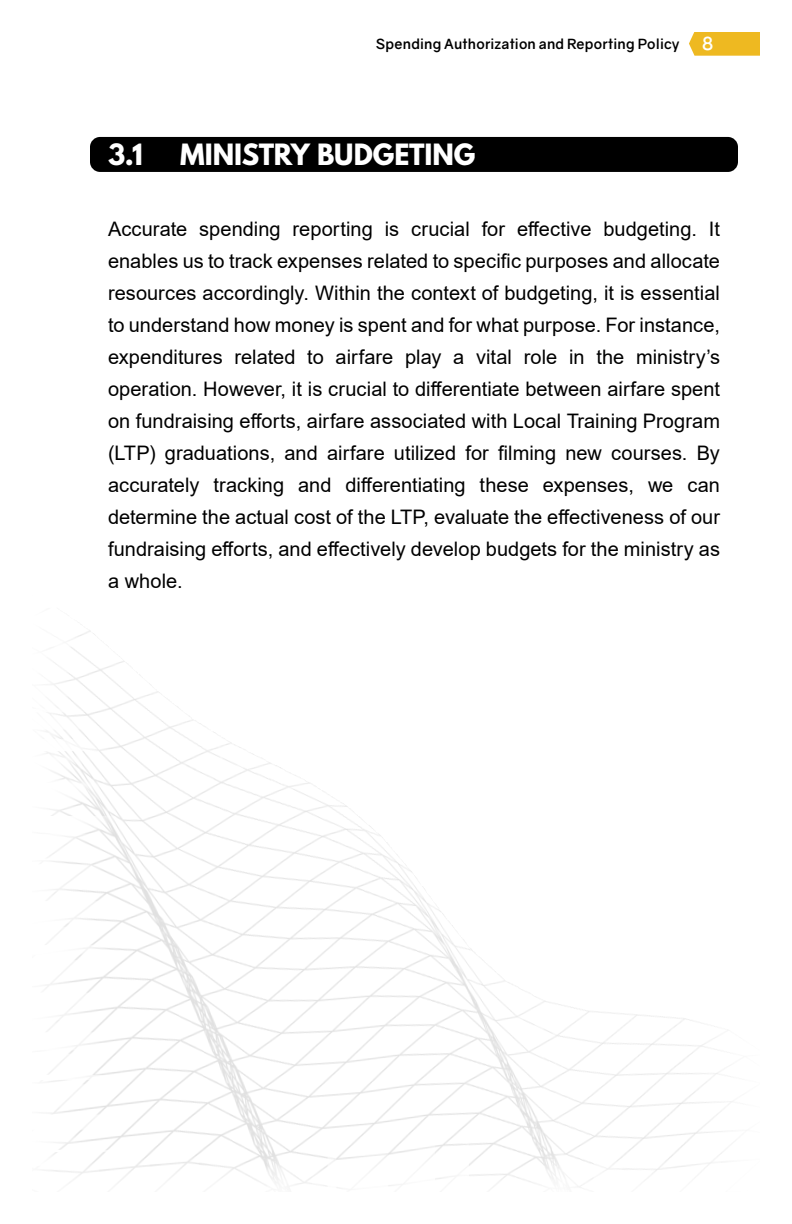
<style>
.page{position:relative;width:792px;height:1224px;background:#fff}
.page>*{position:absolute;margin:0;border:0;box-sizing:border-box;transform-origin:0 0}
.BB_Header_2_-_Subsection_Rounded{font:700 26px "League Spartan";letter-spacing:-.005em;color:#fff}
.t1{font:20px/32px "Arial";letter-spacing:.005em;color:#000;text-align:justify}
.t2{font:700 14px "Gravity";letter-spacing:.015em;color:#000}
.s1{font-size:18px;color:#fff}
</style>
<div class="page">
<img style="left:46px;top:630px;width:687px;height:558px">
<div style="left:90px;top:137px;width:648px;height:35px;background:#000;border-radius:10px"></div>
<svg style="left:689px;top:32px;width:71px;height:24px"></svg>
<p class="t2" style="left:376px;top:35px;width:339px">Spending Authorization and Reporting Policy <span class="s1">8</span></p>
<p class="BB_Header_2_-_Subsection_Rounded" style="left:108px;top:135px;width:36px">3.1</p>
<p class="BB_Header_2_-_Subsection_Rounded" style="left:180px;top:135px;width:297px">MINISTRY BUDGETING</p>
<p class="t1" style="left:108px;top:213px;width:614px">Accurate spending reporting is crucial for effective budgeting. It enables us to track expenses related to specific purposes and allocate resources accordingly. Within the context of budgeting, it is essential to understand how money is spent and for what purpose. For instance, expenditures related to airfare play a vital role in the ministry’s operation. However, it is crucial to differentiate between airfare spent on fundraising efforts, airfare associated with Local Training Program (LTP) graduations, and airfare utilized for filming new courses. By accurately tracking and differentiating these expenses, we can determine the actual cost of the LTP, evaluate the effectiveness of our fundraising efforts, and effectively develop budgets for the ministry as a whole.</p>
</div>
